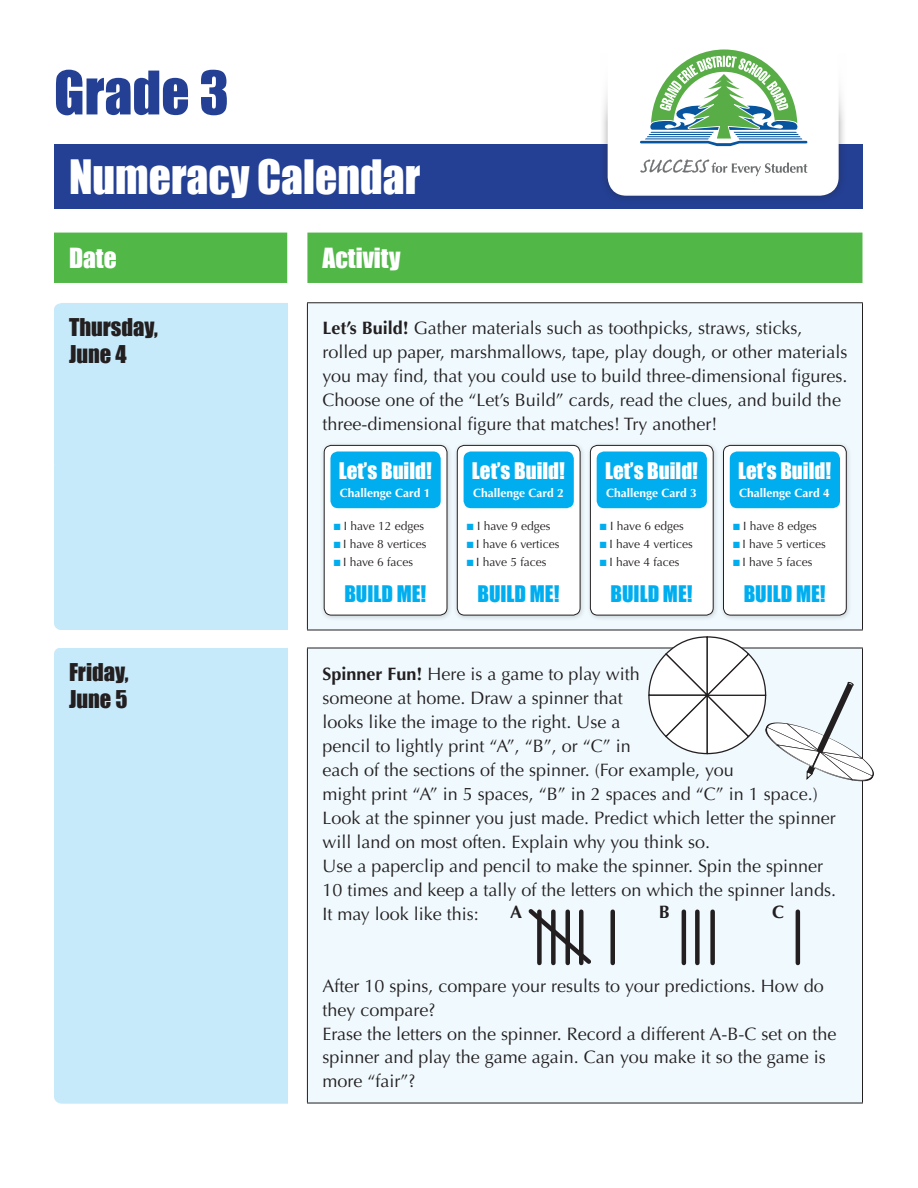
<style>
.page{position:relative;width:918px;height:1188px;background:#fff}
.page>*{position:absolute;margin:0;border:0;box-sizing:border-box;transform-origin:0 0}
.t1{font:55.5px "Impact";color:#234094}
.t2{font:43.5px "Impact";color:#fff}
.t3{font:25.5px "Impact";color:#fff}
.t4{font:22.5px/27px "Impact";color:#231f20}
.t5{font:21px "Impact";color:#fff}
.t6{font:21px "Impact";color:#00aeef}
.t7{font:18px/24px "Optima";color:#231f20}
.t8{font:700 18px "Optima";color:#231f20}
.t9{font:12px "Optima";color:#231f20}
.t10{font:700 12px "Optima";color:#fff}
.s1{font-weight:700}
.s2{color:#00aeef}
</style>
<div class="page">
<div style="left:54px;top:648px;width:234px;height:456px;background:#c7eafb"></div>
<div style="left:54px;top:232px;width:233px;height:398px;background:#c7eafb"></div>
<svg style="left:287px;top:232px;width:575px;height:398px"></svg>
<div style="left:54px;top:144px;width:808px;height:65px;background:#234094"></div>
<div style="left:54px;top:233px;width:808px;height:50px;background:#51b848"></div>
<div style="left:307px;top:303px;width:555px;height:800px;background:#eff9fe"></div>
<hr style="left:307px;top:302px;width:556px;height:1px;background:#231f20">
<hr style="left:307px;top:303px;width:1px;height:327px;background:#231f20">
<hr style="left:862px;top:303px;width:1px;height:327px;background:#231f20">
<hr style="left:307px;top:630px;width:556px;height:1px;background:#231f20">
<hr style="left:307px;top:648px;width:556px;height:1px;background:#231f20">
<hr style="left:307px;top:648px;width:1px;height:455px;background:#231f20">
<hr style="left:862px;top:648px;width:1px;height:455px;background:#231f20">
<hr style="left:307px;top:1103px;width:556px;height:1px;background:#231f20">
<div style="left:599px;top:0;width:248px;height:204px;background:#231f20;opacity:.4"></div>
<div style="left:608px;top:122px;width:231px;height:74px;background:#fff"></div>
<div style="left:586px;top:0;width:272px;height:122px;background:#fff"></div>
<svg style="left:640px;top:50px;width:167px;height:96px"></svg>
<svg style="left:640px;top:159px;width:167px;height:17px;background:#dedfdf"></svg>
<div style="left:320px;top:441px;width:133px;height:181px;background:#231f20;opacity:.2"></div>
<div style="left:324px;top:445px;width:123px;height:170px;background:#fff;border-radius:7px"></div>
<div style="left:324px;top:445px;width:123px;height:170px;border:1px solid #231f20;border-radius:7px"></div>
<div style="left:330px;top:452px;width:111px;height:56px;background:#00aeef;border-radius:8px"></div>
<div style="left:453px;top:441px;width:133px;height:181px;background:#231f20;opacity:.2"></div>
<div style="left:457px;top:445px;width:123px;height:170px;background:#fff;border-radius:7px"></div>
<div style="left:457px;top:445px;width:123px;height:170px;border:1px solid #231f20;border-radius:7px"></div>
<div style="left:464px;top:452px;width:110px;height:56px;background:#00aeef;border-radius:8px"></div>
<div style="left:586px;top:441px;width:133px;height:181px;background:#231f20;opacity:.2"></div>
<div style="left:590px;top:445px;width:123px;height:170px;background:#fff;border-radius:7px"></div>
<div style="left:590px;top:445px;width:123px;height:170px;border:1px solid #231f20;border-radius:7px"></div>
<div style="left:597px;top:452px;width:110px;height:56px;background:#00aeef;border-radius:8px"></div>
<div style="left:719px;top:441px;width:133px;height:181px;background:#231f20;opacity:.2"></div>
<div style="left:723px;top:445px;width:123px;height:170px;background:#fff;border-radius:7px"></div>
<div style="left:723px;top:445px;width:123px;height:170px;border:1px solid #231f20;border-radius:7px"></div>
<div style="left:730px;top:452px;width:110px;height:56px;background:#00aeef;border-radius:8px"></div>
<svg style="left:648px;top:636px;width:226px;height:152px"></svg>
<div style="left:610px;top:912px;width:5px;height:51px;background:#231f20"></div>
<hr style="left:682px;top:912px;width:4px;height:51px;background:#231f20">
<div style="left:695px;top:912px;width:5px;height:51px;background:#231f20"></div>
<div style="left:710px;top:912px;width:5px;height:51px;background:#231f20"></div>
<hr style="left:796px;top:912px;width:4px;height:51px;background:#231f20">
<svg style="left:525px;top:905px;width:70px;height:63px"></svg>
<h1 class="t1" style="left:54px;top:50px;width:176px">Grade 3</h1>
<h2 class="t2" style="left:69px;top:143px;width:353px">Numeracy Calendar</h2>
<h3 class="t3" style="left:69px;top:238px;width:49px">Date</h3>
<h3 class="t3" style="left:322px;top:238px;width:80px">Activity</h3>
<p class="t4" style="left:69px;top:313px;width:91px">Thursday,<br>June 4</p>
<p class="t7" style="left:322px;top:316px;width:527px"><span class="s1">Let’s Build!</span> Gather materials such as toothpicks, straws, sticks, rolled up paper, marshmallows, tape, play dough, or other materials you may find, that you could use to build three-dimensional figures.<br>Choose one of the “Let’s Build” cards, read the clues, and build the three-dimensional figure that matches! Try another!</p>
<p class="t5" style="left:339px;top:455px;width:94px">Let’s Build!</p>
<p class="t10" style="left:340px;top:486px;width:92px">Challenge Card 1</p>
<p class="t9" style="left:334px;top:519px;width:92px"><span class="s2">■</span> I have 12 edges</p>
<p class="t9" style="left:334px;top:537px;width:94px"><span class="s2">■</span> I have 8 vertices</p>
<p class="t9" style="left:334px;top:555px;width:81px"><span class="s2">■</span> I have 6 faces</p>
<p class="t6" style="left:344px;top:578px;width:83px">BUILD ME!</p>
<p class="t5" style="left:472px;top:455px;width:94px">Let’s Build!</p>
<p class="t10" style="left:473px;top:486px;width:92px">Challenge Card 2</p>
<p class="t9" style="left:467px;top:519px;width:85px"><span class="s2">■</span> I have 9 edges</p>
<p class="t9" style="left:467px;top:537px;width:94px"><span class="s2">■</span> I have 6 vertices</p>
<p class="t9" style="left:467px;top:555px;width:81px"><span class="s2">■</span> I have 5 faces</p>
<p class="t6" style="left:477px;top:578px;width:83px">BUILD ME!</p>
<p class="t5" style="left:605px;top:455px;width:94px">Let’s Build!</p>
<p class="t10" style="left:606px;top:486px;width:92px">Challenge Card 3</p>
<p class="t9" style="left:600px;top:519px;width:85px"><span class="s2">■</span> I have 6 edges</p>
<p class="t9" style="left:600px;top:537px;width:94px"><span class="s2">■</span> I have 4 vertices</p>
<p class="t9" style="left:600px;top:555px;width:81px"><span class="s2">■</span> I have 4 faces</p>
<p class="t6" style="left:611px;top:578px;width:83px">BUILD ME!</p>
<p class="t5" style="left:738px;top:455px;width:94px">Let’s Build!</p>
<p class="t10" style="left:739px;top:486px;width:92px">Challenge Card 4</p>
<p class="t9" style="left:733px;top:519px;width:85px"><span class="s2">■</span> I have 8 edges</p>
<p class="t9" style="left:733px;top:537px;width:94px"><span class="s2">■</span> I have 5 vertices</p>
<p class="t9" style="left:733px;top:555px;width:81px"><span class="s2">■</span> I have 5 faces</p>
<p class="t6" style="left:744px;top:578px;width:83px">BUILD ME!</p>
<p class="t4" style="left:69px;top:658px;width:61px">Friday,<br>June 5</p>
<p class="t7" style="left:322px;top:662px;width:515px"><span class="s1">Spinner Fun!</span> Here is a game to play with<br>someone at home. Draw a spinner that<br>looks like the image to the right. Use a<br>pencil to lightly print “A”, “B”, or “C” in<br>each of the sections of the spinner. (For example, you<br>might print “A” in 5 spaces, “B” in 2 spaces and “C” in 1 space.)<br>Look at the spinner you just made. Predict which letter the spinner will land on most often. Explain why you think so.<br>Use a paperclip and pencil to make the spinner. Spin the spinner 10 times and keep a tally of the letters on which the spinner lands.<br>It may look like this:</p>
<p class="t8" style="left:510px;top:902px;width:14px">A</p>
<p class="t8" style="left:659px;top:902px;width:12px">B</p>
<p class="t8" style="left:772px;top:902px;width:14px">C</p>
<p class="t7" style="left:322px;top:974px;width:515px">After 10 spins, compare your results to your predictions. How do they compare?<br>Erase the letters on the spinner. Record a different A-B-C set on the spinner and play the game again. Can you make it so the game is more “fair”?</p>
</div>
